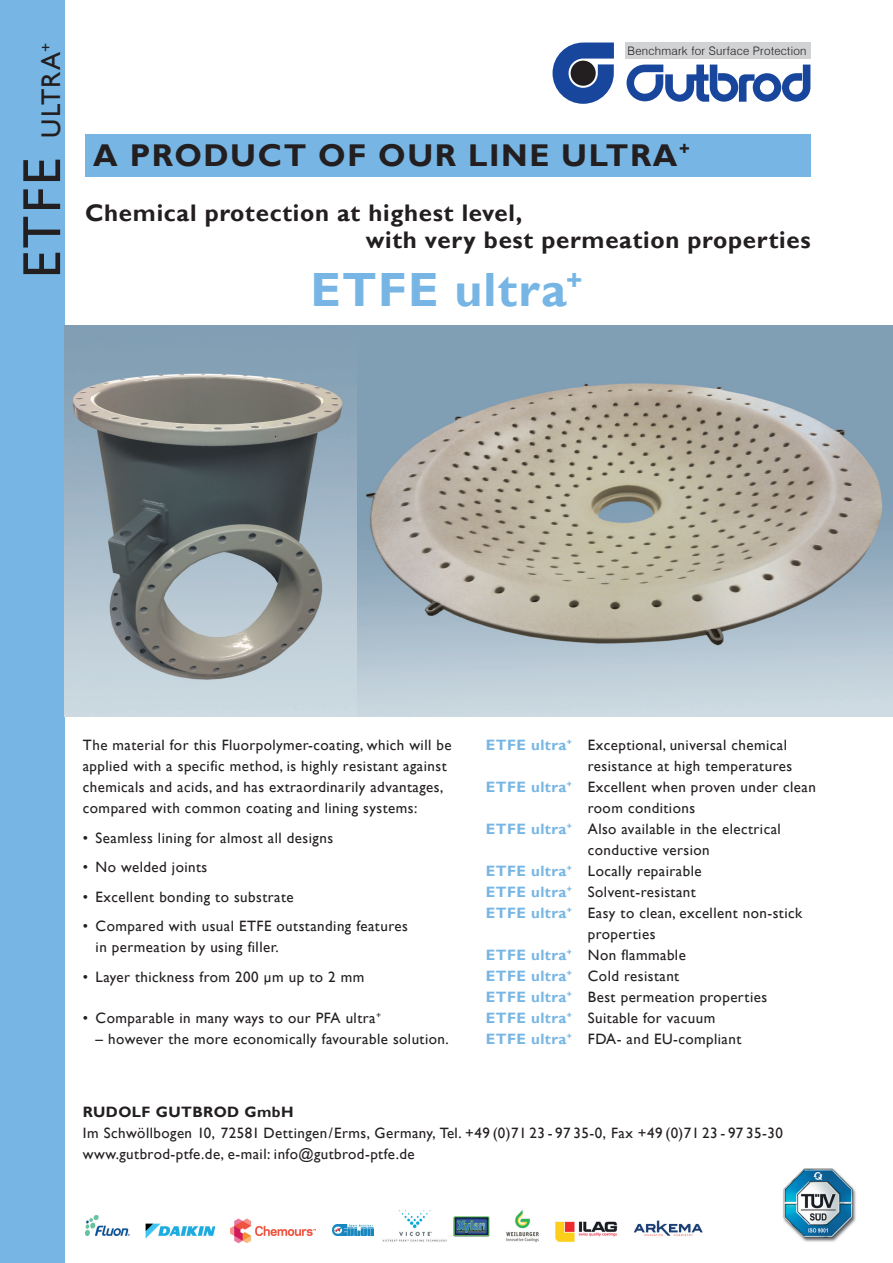
<style>
.page{position:relative;width:893px;height:1263px;background:#fff}
.page>*{position:absolute;margin:0;border:0;box-sizing:border-box;transform-origin:0 0}
.t1{font:700 48px "Gill Sans";letter-spacing:.025em;color:#77b6e4}
.t2{font:700 31.5px "Gill Sans";letter-spacing:.05em;color:#231f20}
.t3{font:27px "Gill Sans";letter-spacing:.05em;color:#231f20}
.t4{font:700 24px/27px "Gill Sans";letter-spacing:.03em;color:#231f20}
.t5{font:15px/21px "Gill Sans";letter-spacing:.03em;color:#231f20}
.t6{font:700 15px "Gill Sans";letter-spacing:.03em;color:#231f20}
.t7{font:300 11.7px "Swiss 721 BT";letter-spacing:.025em;color:#231f20}
.s1{font-size:54px}
.s2{font-weight:700;color:#77b6e4}
</style>
<div class="page">
<img style="left:783px;top:1168px;width:73px;height:74px">
<img style="left:506px;top:1210px;width:33px;height:32px">
<img style="left:555px;top:1221px;width:63px;height:21px">
<img style="left:382px;top:1210px;width:65px;height:32px">
<img style="left:454px;top:1217px;width:36px;height:19px">
<img style="left:634px;top:1221px;width:69px;height:15px">
<img style="left:231px;top:1218px;width:85px;height:26px">
<img style="left:146px;top:1223px;width:70px;height:15px">
<img style="left:333px;top:1225px;width:40px;height:11px">
<img style="left:85px;top:1216px;width:45px;height:19px">
<div style="left:0;top:0;width:65px;height:1263px;background:#77b6e4"></div>
<svg style="left:553px;top:43px;width:61px;height:61px"></svg>
<svg style="left:627px;top:65px;width:183px;height:37px"></svg>
<div style="left:624px;top:43px;width:186px;height:16px;background:#d1d2d4"></div>
<div style="left:85px;top:134px;width:725px;height:42px;background:#77b6e4"></div>
<img style="left:65px;top:325px;width:828px;height:392px">
<h3 class="t3" style="left:35px;top:278px;width:237px;rotate:-90deg"><span class="s1">ETFE</span> ULTRA<sup>+</sup></h3>
<p class="t7" style="left:628px;top:43px;width:180px">Benchmark for Surface Protection</p>
<h2 class="t2" style="left:93px;top:136px;width:598px">A PRODUCT OF OUR LINE ULTRA<sup>+</sup></h2>
<h3 class="t4" style="left:366px;top:199px;width:446px;text-indent:-281px">Chemical protection at highest level,<br>with very best permeation properties</h3>
<h1 class="t1" style="left:311px;top:261px;width:273px">ETFE ultra<sup>+</sup></h1>
<p class="t5" style="left:83px;top:734px;width:370px">The material for this Fluorpolymer-coating, which will be applied with a specific method, is highly resistant against chemicals and acids, and has extraordinarily advantages, compared with common coating and lining systems:</p>
<p class="t5" style="left:83px;top:827px;width:252px">• Seamless lining for almost all designs</p>
<p class="t5" style="left:83px;top:856px;width:126px">• No welded joints</p>
<p class="t5" style="left:83px;top:886px;width:212px">• Excellent bonding to substrate</p>
<p class="t5" style="left:96px;top:915px;width:314px;text-indent:-13px">• Compared with usual ETFE outstanding features in permeation by using filler.</p>
<p class="t5" style="left:83px;top:966px;width:283px">• Layer thickness from 200 μm up to 2 mm</p>
<p class="t5" style="left:83px;top:1007px;width:300px">• Comparable in many ways to our PFA ultra<sup>+</sup></p>
<p class="t5" style="left:96px;top:1028px;width:355px">– however the more economically favourable solution.</p>
<p class="t5" style="left:486px;top:734px;width:303px"><span class="s2">ETFE ultra</span><sup>+</sup> Exceptional, universal chemical</p>
<p class="t5" style="left:588px;top:755px;width:206px">resistance at high temperatures</p>
<p class="t5" style="left:486px;top:776px;width:331px"><span class="s2">ETFE ultra</span><sup>+</sup> Excellent when proven under clean</p>
<p class="t5" style="left:588px;top:797px;width:109px">room conditions</p>
<p class="t5" style="left:486px;top:818px;width:296px"><span class="s2">ETFE ultra</span><sup>+</sup> Also available in the electrical</p>
<p class="t5" style="left:588px;top:839px;width:123px">conductive version</p>
<p class="t5" style="left:486px;top:860px;width:217px"><span class="s2">ETFE ultra</span><sup>+</sup> Locally repairable</p>
<p class="t5" style="left:486px;top:881px;width:212px"><span class="s2">ETFE ultra</span><sup>+</sup> Solvent-resistant</p>
<p class="t5" style="left:486px;top:902px;width:318px"><span class="s2">ETFE ultra</span><sup>+</sup> Easy to clean, excellent non-stick</p>
<p class="t5" style="left:588px;top:923px;width:69px">properties</p>
<p class="t5" style="left:486px;top:944px;width:202px"><span class="s2">ETFE ultra</span><sup>+</sup> Non flammable</p>
<p class="t5" style="left:486px;top:965px;width:195px"><span class="s2">ETFE ultra</span><sup>+</sup> Cold resistant</p>
<p class="t5" style="left:486px;top:986px;width:283px"><span class="s2">ETFE ultra</span><sup>+</sup> Best permeation properties</p>
<p class="t5" style="left:486px;top:1007px;width:231px"><span class="s2">ETFE ultra</span><sup>+</sup> Suitable for vacuum</p>
<p class="t5" style="left:486px;top:1028px;width:257px"><span class="s2">ETFE ultra</span><sup>+</sup> FDA- and EU-compliant</p>
<p class="t6" style="left:83px;top:1103px;width:212px">RUDOLF GUTBROD GmbH</p>
<p class="t5" style="left:83px;top:1122px;width:701px">Im Schwöllbogen 10, 72581 Dettingen/Erms, Germany, Tel. +49 (0)71 23 - 97 35-0, Fax +49 (0)71 23 - 97 35-30 www.gutbrod-ptfe.de, e-mail: info@gutbrod-ptfe.de</p>
</div>
